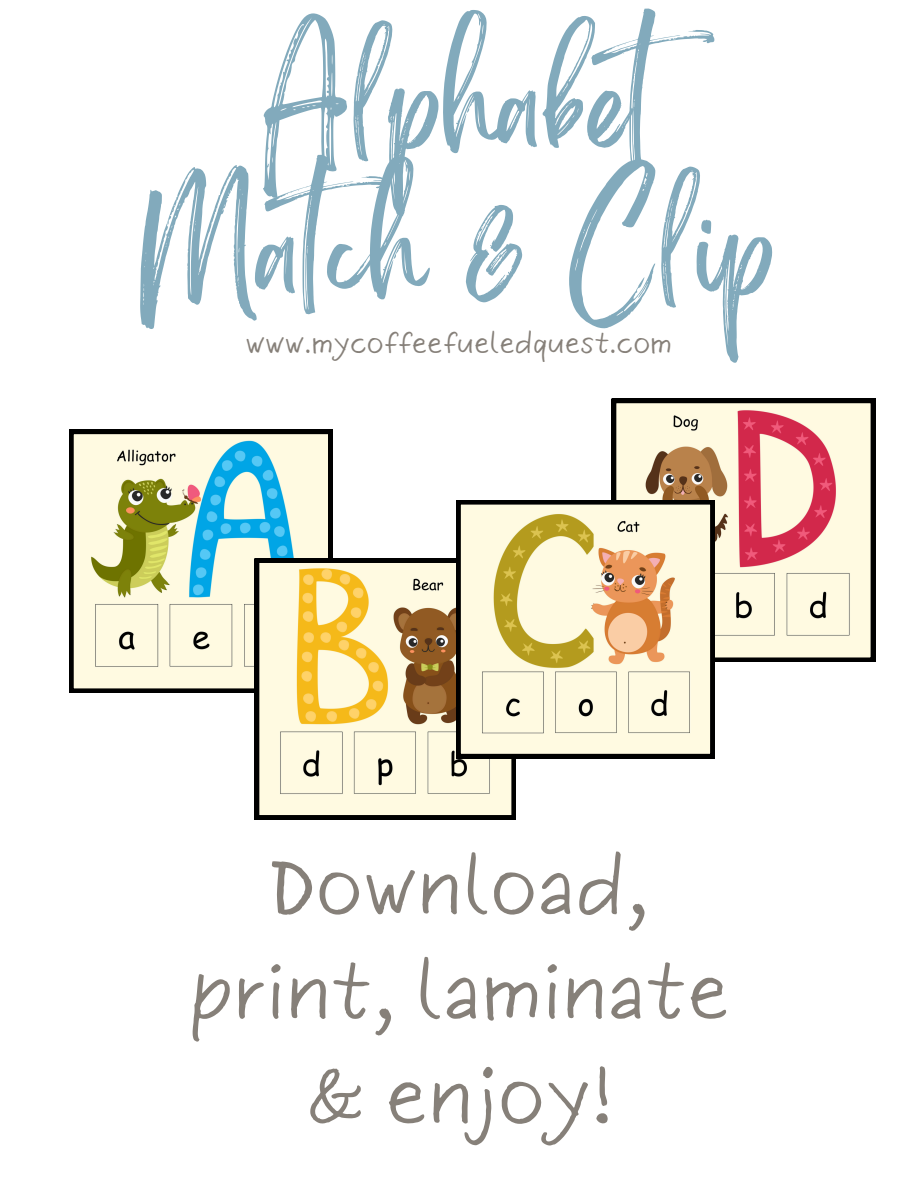
<style>
.page{position:relative;width:918px;height:1188px;background:#fff}
.page>*{position:absolute;margin:0;border:0;box-sizing:border-box;transform-origin:0 0}
.t1{font:105px/146.2px "Brightwall";color:#82aabc;text-align:right}
.t2{font:75px/104.7px "Six Hands Marker";color:#868079;text-align:center}
.t3{font:27px "Six Hands Marker";color:#868079}
</style>
<div class="page">
<svg style="left:69px;top:430px;width:263px;height:263px;background:#c2d2bc"></svg>
<svg style="left:255px;top:558px;width:261px;height:261px;background:#decea4"></svg>
<svg style="left:612px;top:399px;width:263px;height:263px;background:#debdae"></svg>
<svg style="left:456px;top:500px;width:259px;height:258px;background:#e0d3b0"></svg>
<p class="t1" style="left:141px;top:56px;width:637px">Alphabet<br>Match &amp; Clip</p>
<p class="t3" style="left:246px;top:320px;width:428px">www.mycoffeefueledquest.com</p>
<h2 class="t2" style="left:188px;top:835px;width:543px">Download, print, laminate &amp; enjoy!</h2>
</div>
